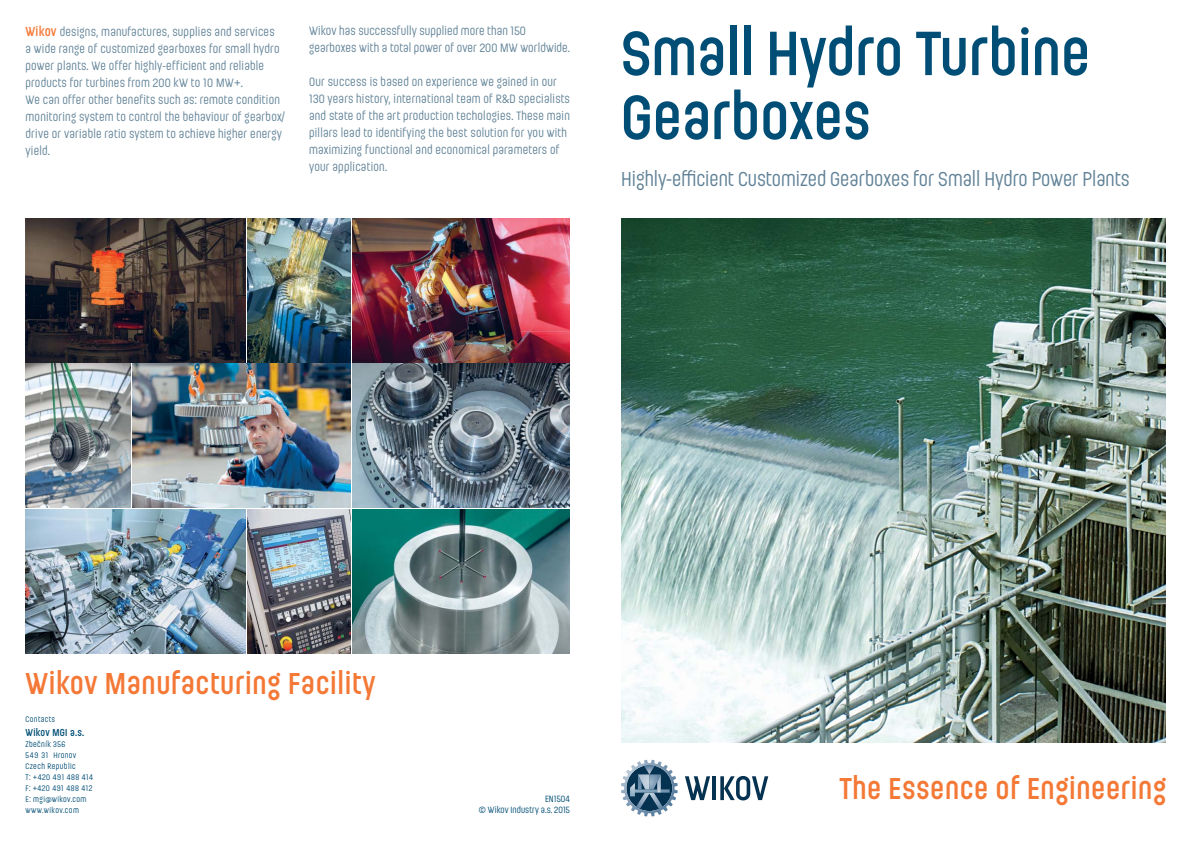
<style>
.page{position:relative;width:1191px;height:842px;background:#fff}
.page>*{position:absolute;margin:0;border:0;box-sizing:border-box;transform-origin:0 0}
.t1{font:62px/64px "Ladislav Semi Bold W";color:#004e75}
.t2{font:30px "Ladislav Semi Bold W";letter-spacing:.02em;color:#f47836}
.t3{font:20px "Ladislav W";color:#618297}
.t4{font:12px/17px "Ladislav W";letter-spacing:.02em;color:#618297}
.t5{font:10px "Ladislav Semi Bold W";letter-spacing:.03em;color:#004e75}
.t6{font:9px/11px "Ladislav W";letter-spacing:.01em;color:#004e75;text-align:right}
.t7{font:8px/11px "Ladislav W";letter-spacing:.05em;color:#004e75}
.s1{font-family:"Ladislav Semi Bold W";font-size:13px;color:#f47836}
</style>
<div class="page">
<img style="left:621px;top:218px;width:544px;height:525px">
<img style="left:26px;top:218px;width:544px;height:144px">
<img style="left:26px;top:364px;width:544px;height:289px">
<svg style="left:685px;top:776px;width:25px;height:24px"></svg>
<hr style="left:712px;top:776px;width:4px;height:24px;background:#063252">
<svg style="left:720px;top:776px;width:48px;height:24px"></svg>
<svg style="left:621px;top:760px;width:56px;height:56px"></svg>
<p class="t4" style="left:26px;top:24px;width:261px"><span class="s1">Wikov</span> designs, manufactures, supplies and services<br>a wide range of customized gearboxes for small hydro power plants. We offer highly-efficient and reliable products for turbines from 200 kW to 10 MW+.<br>We can offer other benefits such as: remote condition monitoring system to control the behaviour of gearbox/ drive or variable ratio system to achieve higher energy yield.</p>
<p class="t4" style="left:309px;top:23px;width:262px">Wikov has successfully supplied more than 150 gearboxes with a total power of over 200 MW worldwide.</p>
<p class="t4" style="left:309px;top:74px;width:262px">Our success is based on experience we gained in our 130 years history, international team of R&amp;D specialists and state of the art production techologies. These main pillars lead to identifying the best solution for you with maximizing functional and economical parameters of your application.</p>
<h1 class="t1" style="left:621px;top:25px;width:471px">Small Hydro Turbine<br>Gearboxes</h1>
<h3 class="t3" style="left:621px;top:169px;width:510px">Highly-efficient Customized Gearboxes for Small Hydro Power Plants</h3>
<h2 class="t2" style="left:26px;top:669px;width:351px">Wikov Manufacturing Facility</h2>
<p class="t7" style="left:26px;top:714px;width:31px">Contacts</p>
<p class="t5" style="left:26px;top:728px;width:60px">Wikov MGI a.s.</p>
<p class="t7" style="left:26px;top:739px;width:69px">Zbečník 356<br>549 31 Hronov<br>Czech Republic<br>T: +420 491 488 414<br>F: +420 491 488 412<br>E: mgi@wikov.com www.wikov.com</p>
<p class="t6" style="left:479px;top:794px;width:92px">EN1504<br>© Wikov Industry a.s. 2015</p>
<h2 class="t2" style="left:839px;top:774px;width:328px">The Essence of Engineering</h2>
</div>
